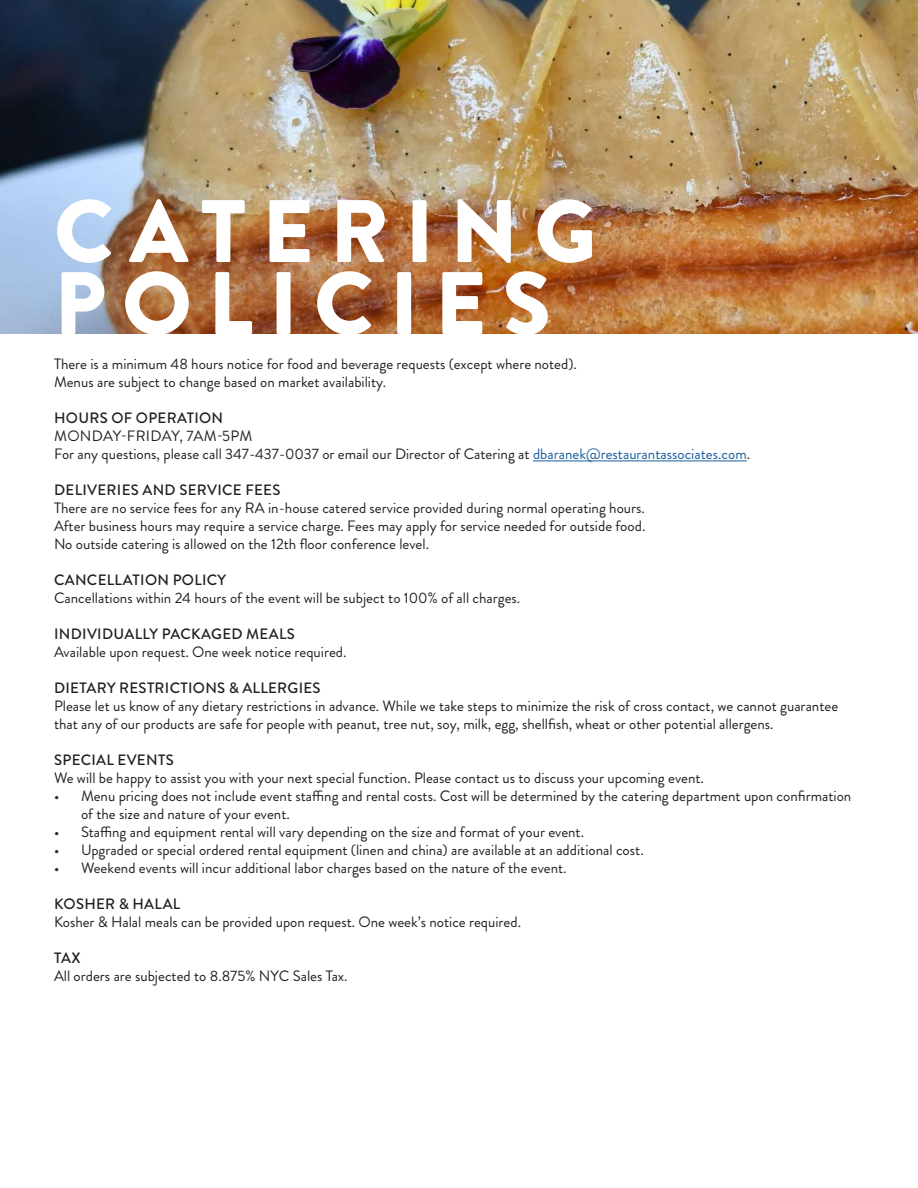
<style>
.page{position:relative;width:918px;height:1188px;background:#fff}
.page>*{position:absolute;margin:0;border:0;box-sizing:border-box;transform-origin:0 0}
.t1{font:900 88.5px/72px "Brandon Grotesque";letter-spacing:.18em;color:#fff}
.t2{font:15px/18px "Brandon Grotesque";color:#231f20}
.t3{font:500 15px "Brandon Grotesque";letter-spacing:.02em;color:#231f20}
.s1{color:#175d9e}
</style>
<div class="page">
<img style="left:0;top:0;width:918px;height:334px">
<hr style="left:533px;top:461px;width:214px;height:1px;background:#175d9e">
<h1 class="t1" style="left:54px;top:197px;width:544px">CATERING<br>POLICIES</h1>
<p class="t2" style="left:54px;top:355px;width:524px">There is a minimum 48 hours notice for food and beverage requests (except where noted).<br>Menus are subject to change based on market availability.</p>
<p class="t3" style="left:54px;top:408px;width:171px">HOURS OF OPERATION</p>
<p class="t2" style="left:54px;top:427px;width:698px">MONDAY-FRIDAY, 7AM-5PM<br>For any questions, please call 347-437-0037 or email our Director of Catering at <span class="s1">dbaranek@restaurantassociates.com</span>.</p>
<p class="t3" style="left:54px;top:480px;width:228px">DELIVERIES AND SERVICE FEES</p>
<p class="t2" style="left:54px;top:499px;width:593px;text-align:justify">There are no service fees for any RA in-house catered service provided during normal operating hours.<br>After business hours may require a service charge. Fees may apply for service needed for outside food.<br>No outside catering is allowed on the 12th floor conference level.</p>
<p class="t3" style="left:54px;top:570px;width:174px">CANCELLATION POLICY</p>
<p class="t2" style="left:54px;top:589px;width:468px">Cancellations within 24 hours of the event will be subject to 100% of all charges.</p>
<p class="t3" style="left:54px;top:624px;width:242px">INDIVIDUALLY PACKAGED MEALS</p>
<p class="t2" style="left:54px;top:643px;width:294px">Available upon request. One week notice required.</p>
<p class="t3" style="left:54px;top:678px;width:268px">DIETARY RESTRICTIONS &amp; ALLERGIES</p>
<p class="t2" style="left:54px;top:697px;width:786px">Please let us know of any dietary restrictions in advance. While we take steps to minimize the risk of cross contact, we cannot guarantee that any of our products are safe for people with peanut, tree nut, soy, milk, egg, shellfish, wheat or other potential allergens.</p>
<p class="t3" style="left:54px;top:750px;width:121px">SPECIAL EVENTS</p>
<p class="t2" style="left:54px;top:769px;width:652px">We will be happy to assist you with your next special function. Please contact us to discuss your upcoming event.</p>
<p class="t2" style="left:81px;top:787px;width:772px;text-indent:-27px">• Menu pricing does not include event staffing and rental costs. Cost will be determined by the catering department upon confirmation of the size and nature of your event.</p>
<p class="t2" style="left:54px;top:823px;width:532px">• Staffing and equipment rental will vary depending on the size and format of your event.</p>
<p class="t2" style="left:54px;top:841px;width:591px">• Upgraded or special ordered rental equipment (linen and china) are available at an additional cost.</p>
<p class="t2" style="left:54px;top:859px;width:514px">• Weekend events will incur additional labor charges based on the nature of the event.</p>
<p class="t3" style="left:54px;top:894px;width:128px">KOSHER &amp; HALAL</p>
<p class="t2" style="left:54px;top:913px;width:469px">Kosher &amp; Halal meals can be provided upon request. One week’s notice required.</p>
<p class="t3" style="left:54px;top:948px;width:28px">TAX</p>
<p class="t2" style="left:54px;top:967px;width:295px">All orders are subjected to 8.875% NYC Sales Tax.</p>
</div>
